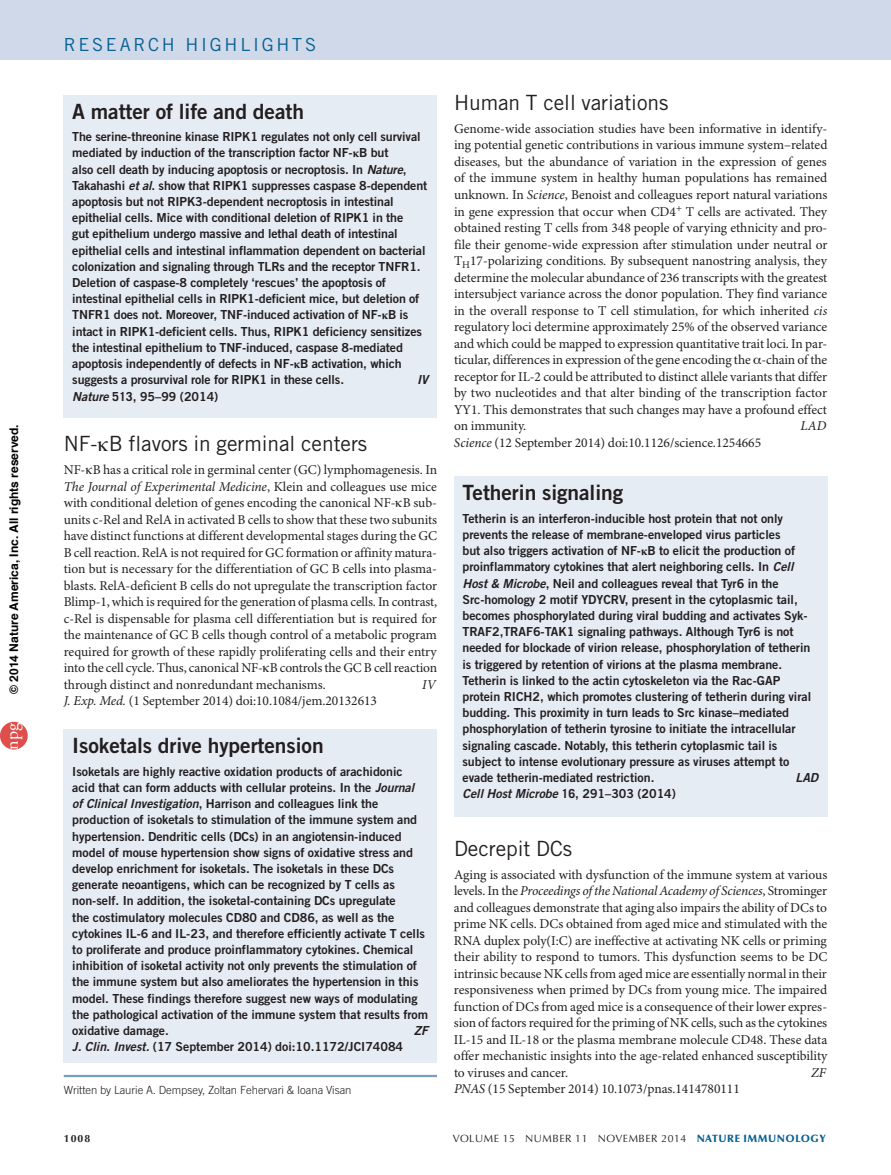
<style>
.page{position:relative;width:891px;height:1175px;background:#fff}
.page>*{position:absolute;margin:0;border:0;box-sizing:border-box;transform-origin:0 0}
.HEAD_res_notes_bold{font:21px "Trade Gothic LT Std Bd 2";letter-spacing:-.005em;color:#231f20}
.HEAD_res_notes{font:21px "Trade Gothic LT Std";letter-spacing:-.005em;color:#231f20}
.z-HEADER_follow{font:18px "Trade Gothic LT Std";letter-spacing:.15em;color:#086193}
.t1{font:18px "Adobe Garamond Pro";color:#fff}
.TEXT_first{font:13.5px/16.5px "Minion Pro";letter-spacing:-.005em;color:#231f20;text-align:justify}
.TEXT_first-2{font:italic 13.5px "Minion Pro";letter-spacing:-.005em;color:#231f20}
.BOX_text_bold_first{font:12.45px/16.2px "Trade Gothic LT Std Bd 2";letter-spacing:-.005em;color:#231f20}
.BOX_text_bold_first-2{font:12.45px "Trade Gothic LT Std Bd 2 Obl";letter-spacing:-.005em;color:#231f20}
.t2{font:700 12px "Helvetica";color:#000}
.ADDRESS_front{font:300 11.25px "Trade Gothic LT Std";letter-spacing:-.005em;color:#231f20}
.t3{font:10.5px "Optima LT Std";letter-spacing:.05em;color:#231f20}
.t4{font:700 10.5px "Optima LT Std";color:#231f20}
.s1{font-family:"Arial"}
.s2{font-family:"Minion Pro";font-weight:700}
.s3{font-family:"Trade Gothic LT Std Bd 2 Obl"}
.s4{font-family:"Trade Gothic LT Std";font-weight:700}
.s5{font-style:italic}
.s6{font-family:"Trade Gothic LT Std Bd 2"}
.s7{font-weight:900;color:#086193}
</style>
<div class="page">
<div style="left:0;top:0;width:891px;height:60px;background:#cfd9e9"></div>
<hr style="left:64px;top:1074px;width:373px;height:3px;background:#789dc1">
<div style="left:64px;top:95px;width:373px;height:322px;background:#e6ecf4"></div>
<div style="left:454px;top:476px;width:373px;height:341px;background:#e6ecf4"></div>
<div style="left:64px;top:729px;width:373px;height:333px;background:#e6ecf4"></div>
<div style="left:0;top:722px;width:28px;height:27px;background:#df4e4a;border-radius:50%"></div>
<p class="t2" style="left:4px;top:693px;width:271px;rotate:-90deg">© 201<span class="s1">4</span> Nature America, Inc. All rights reserved.</p>
<h2 class="t1" style="left:1px;top:749px;width:28px;rotate:-90deg">npg</h2>
<p class="z-HEADER_follow" style="left:64px;top:34px;width:254px">RESEARCH HIGHLIGHTS</p>
<p class="HEAD_res_notes_bold" style="left:72px;top:98px;width:233px">A matter of life and death</p>
<p class="BOX_text_bold_first" style="left:72px;top:128px;width:357px">The serine-threonine kinase RIPK1 regulates not only cell survival mediated by induction of the transcription factor NF-<span class="s2">κ</span>B but<br>also cell death by inducing apoptosis or necroptosis. In <span class="s3">Nature</span>, Takahashi <span class="s3">et al</span>. show that RIPK1 suppresses caspase 8-dependent apoptosis but not RIPK3-dependent necroptosis in intestinal epithelial cells. Mice with conditional deletion of RIPK1 in the<br>gut epithelium undergo massive and lethal death of intestinal epithelial cells and intestinal inflammation dependent on bacterial colonization and signaling through TLRs and the receptor TNFR1.<br>Deletion of caspase-8 completely ‘rescues’ the apoptosis of intestinal epithelial cells in RIPK1-deficient mice, but deletion of TNFR1 does not. Moreover, TNF-induced activation of NF-<span class="s2">κ</span>B is intact in RIPK1-deficient cells. Thus, RIPK1 deficiency sensitizes the intestinal epithelium to TNF-induced, caspase 8-mediated apoptosis independently of defects in NF-<span class="s2">κ</span>B activation, which suggests a prosurvival role for RIPK1 in these cells.</p>
<p class="BOX_text_bold_first-2" style="left:417px;top:372px;width:12px">IV</p>
<p class="BOX_text_bold_first" style="left:72px;top:388px;width:148px"><span class="s3">Nature</span> <span class="s4">513</span>, 95–99 (2014)</p>
<p class="HEAD_res_notes" style="left:454px;top:90px;width:216px">Human T cell variations</p>
<p class="TEXT_first" style="left:454px;top:121px;width:375px">Genome-wide association studies have been informative in identify&shy;ing potential genetic contributions in various immune system–related diseases, but the abundance of variation in the expression of genes of the immune system in healthy human populations has remained unknown. In <span class="s5">Science</span>, Benoist and colleagues report natural variations in gene expression that occur when CD4<sup>+</sup> T cells are activated. They obtained resting T cells from 348 people of varying ethnicity and pro&shy;file their genome-wide expression after stimulation under neutral or T<sub>H</sub>17-polarizing conditions. By subsequent nanostring analysis, they determine the molecular abundance of 236 transcripts with the greatest intersubject variance across the donor population. They find variance in the overall response to T cell stimulation, for which inherited <span class="s5">cis </span>regulatory loci determine approximately 25% of the observed variance and which could be mapped to expression quantitative trait loci. In par&shy;ticular, differences in expression of the gene encoding the -chain of the receptor for IL-2 could be attributed to distinct allele variants that differ by two nucleotides and that alter binding of the transcription factor YY1. This demonstrates that such changes may have a profound effect on immunity.</p>
<p class="TEXT_first-2" style="left:801px;top:418px;width:27px">LAD</p>
<p class="HEAD_res_notes" style="left:64px;top:431px;width:305px">NF- B flavors in germinal centers</p>
<p class="TEXT_first" style="left:454px;top:434px;width:309px"><span class="s5">Science</span> (12 September 2014) doi:10.1126/science.1254665</p>
<p class="TEXT_first" style="left:64px;top:462px;width:375px">NF- B has a critical role in germinal center (GC) lymphomagenesis. In <span class="s5">The Journal of Experimental Medicine</span>, Klein and colleagues use mice with conditional deletion of genes encoding the canonical NF- B sub&shy;units c-Rel and RelA in activated B cells to show that these two subunits have distinct functions at different developmental stages during the GC B cell reaction. RelA is not required for GC formation or affinity matura&shy;tion but is necessary for the differentiation of GC B cells into plasma&shy;blasts. RelA-deficient B cells do not upregulate the transcription factor Blimp-1, which is required for the generation of plasma cells. In contrast, c-Rel is dispensable for plasma cell differentiation but is required for the maintenance of GC B cells though control of a metabolic program required for growth of these rapidly proliferating cells and their entry into the cell cycle. Thus, canonical NF- B controls the GC B cell reaction through distinct and nonredundant mechanisms.</p>
<p class="HEAD_res_notes_bold" style="left:463px;top:480px;width:162px">Tetherin signaling</p>
<p class="BOX_text_bold_first" style="left:463px;top:510px;width:350px">Tetherin is an interferon-inducible host protein that not only prevents the release of membrane-enveloped virus particles<br>but also triggers activation of NF-<span class="s2">κ</span>B to elicit the production of proinflammatory cytokines that alert neighboring cells. In <span class="s3">Cell Host &amp; Microbe</span>, Neil and colleagues reveal that Tyr6 in the Src-homology 2 motif YDYCRV, present in the cytoplasmic tail, becomes phosphorylated during viral budding and activates Syk-TRAF2,TRAF6-TAK1 signaling pathways. Although Tyr6 is not needed for blockade of virion release, phosphorylation of tetherin is triggered by retention of virions at the plasma membrane.<br>Tetherin is linked to the actin cytoskeleton via the Rac-GAP protein RICH2, which promotes clustering of tetherin during viral budding. This proximity in turn leads to Src kinase–mediated phosphorylation of tetherin tyrosine to initiate the intracellular signaling cascade. Notably, this tetherin cytoplasmic tail is subject to intense evolutionary pressure as viruses attempt to evade tetherin-mediated restriction.</p>
<p class="TEXT_first-2" style="left:422px;top:676px;width:15px">IV</p>
<p class="TEXT_first" style="left:64px;top:693px;width:315px"><span class="s5">J. Exp. Med.</span> (1 September 2014) doi:10.1084/jem.20132613</p>
<p class="HEAD_res_notes_bold" style="left:72px;top:732px;width:253px">Isoketals drive hypertension</p>
<p class="BOX_text_bold_first" style="left:72px;top:763px;width:357px">Isoketals are highly reactive oxidation products of arachidonic acid that can form adducts with cellular proteins. In the <span class="s3">Journal<br>of Clinical Investigation</span>, Harrison and colleagues link the production of isoketals to stimulation of the immune system and hypertension. Dendritic cells (DCs) in an angiotensin-induced model of mouse hypertension show signs of oxidative stress and develop enrichment for isoketals. The isoketals in these DCs generate neoantigens, which can be recognized by T cells as non-self. In addition, the isoketal-containing DCs upregulate<br>the costimulatory molecules CD80 and CD86, as well as the cytokines IL-6 and IL-23, and therefore efficiently activate T cells to proliferate and produce proinflammatory cytokines. Chemical inhibition of isoketal activity not only prevents the stimulation of the immune system but also ameliorates the hypertension in this model. These findings therefore suggest new ways of modulating the pathological activation of the immune system that results from oxidative damage.</p>
<p class="BOX_text_bold_first-2" style="left:796px;top:770px;width:24px">LAD</p>
<p class="BOX_text_bold_first-2" style="left:463px;top:786px;width:215px">Cell Host Microbe <span class="s4">16</span><span class="s6">, 291–303 (2014)</span></p>
<p class="HEAD_res_notes" style="left:454px;top:835px;width:120px">Decrepit DCs</p>
<p class="TEXT_first" style="left:454px;top:866px;width:375px">Aging is associated with dysfunction of the immune system at various levels. In the <span class="s5">Proceedings of the National Academy of Sciences</span>, Strominger and colleagues demonstrate that aging also impairs the ability of DCs to prime NK cells. DCs obtained from aged mice and stimulated with the RNA duplex poly(I:C) are ineffective at activating NK cells or priming their ability to respond to tumors. This dysfunction seems to be DC intrinsic because NK cells from aged mice are essentially normal in their responsiveness when primed by DCs from young mice. The impaired function of DCs from aged mice is a consequence of their lower expres&shy;sion of factors required for the priming of NK cells, such as the cytokines IL-15 and IL-18 or the plasma membrane molecule CD48. These data offer mechanistic insights into the age-related enhanced susceptibility to viruses and cancer.</p>
<p class="BOX_text_bold_first-2" style="left:414px;top:1023px;width:15px">ZF</p>
<p class="BOX_text_bold_first" style="left:72px;top:1038px;width:332px"><span class="s3">J. Clin. Invest.</span> (17 September 2014) doi:10.1172/JCI74084</p>
<p class="TEXT_first-2" style="left:811px;top:1064px;width:17px">ZF</p>
<p class="TEXT_first" style="left:454px;top:1081px;width:287px"><span class="s5">PNAS</span> (15 September 2014) 10.1073/pnas.1414780111</p>
<p class="ADDRESS_front" style="left:64px;top:1083px;width:289px">Written by Laurie A. Dempsey, Zoltan Fehervari &amp; Ioana Visan</p>
<p class="t4" style="left:64px;top:1132px;width:28px">1008</p>
<p class="t3" style="left:453px;top:1132px;width:374px">VOLUME 15 NUMBER 11 NOVEMBER 2014 <span class="s7">NATURE IMMUNOLOGY</span></p>
</div>
